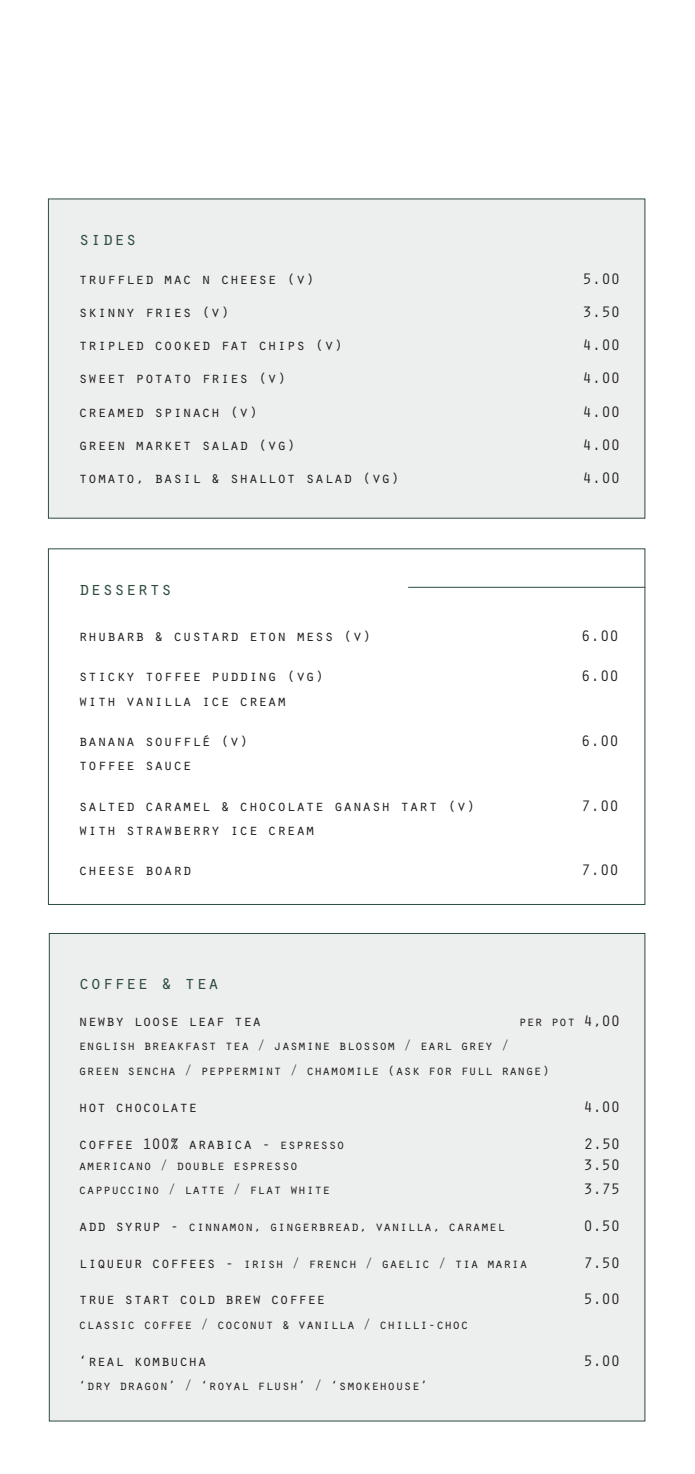
<style>
.page{position:relative;width:695px;height:1474px;background:#fff}
.page>*{position:absolute;margin:0;border:0;box-sizing:border-box;transform-origin:0 0}
.t1{font:19.25px "Orator Std";letter-spacing:.01em;color:#2e4d3e}
.t2{font:15.75px "Orator Std";color:#231f20}
.t3{font:15.75px "Orator Std";letter-spacing:-.02em;color:#231f20}
.t4{font:14px/24.5px "Orator Std";letter-spacing:-.02em;color:#231f20}
.s1{font-size:15.75px}
.s2{font-size:14px}
</style>
<div class="page">
<div style="left:48px;top:198px;width:597px;height:320px;background:#edefee"></div>
<div style="left:49px;top:933px;width:596px;height:488px;background:#edefee;border:1px solid #2e4d3e"></div>
<hr style="left:408px;top:587px;width:237px;height:1px;background:#2e4d3e">
<p class="t1" style="left:78px;top:225px;width:60px">sides</p>
<p class="t2" style="left:78px;top:267px;width:238px">truffled mac n cheese (v)</p>
<p class="t2" style="left:582px;top:267px;width:39px">5.00</p>
<p class="t2" style="left:78px;top:300px;width:153px">skinny fries (v)</p>
<p class="t2" style="left:582px;top:300px;width:39px">3.50</p>
<p class="t2" style="left:78px;top:334px;width:266px">tripled cooked fat chips (v)</p>
<p class="t2" style="left:582px;top:334px;width:39px">4.00</p>
<p class="t2" style="left:78px;top:367px;width:209px">sweet potato fries (v)</p>
<p class="t2" style="left:582px;top:367px;width:39px">4.00</p>
<p class="t2" style="left:78px;top:400px;width:181px">creamed spinach (v)</p>
<p class="t2" style="left:582px;top:400px;width:39px">4.00</p>
<p class="t2" style="left:78px;top:433px;width:219px">green market salad (vg)</p>
<p class="t2" style="left:582px;top:433px;width:39px">4.00</p>
<p class="t2" style="left:78px;top:467px;width:323px">tomato, basil &amp; shallot salad (vg)</p>
<p class="t2" style="left:582px;top:467px;width:39px">4.00</p>
<p class="t1" style="left:78px;top:575px;width:95px">desserts</p>
<p class="t2" style="left:78px;top:624px;width:294px">rhubarb &amp; custard eton mess (v)</p>
<p class="t2" style="left:581px;top:624px;width:39px">6.00</p>
<p class="t2" style="left:78px;top:664px;width:247px">sticky toffee pudding (vg)</p>
<p class="t2" style="left:581px;top:664px;width:39px">6.00</p>
<p class="t2" style="left:78px;top:689px;width:209px">with vanilla ice cream</p>
<p class="t2" style="left:78px;top:729px;width:172px">banana soufflé (v)</p>
<p class="t2" style="left:581px;top:729px;width:39px">6.00</p>
<p class="t2" style="left:78px;top:754px;width:115px">toffee sauce</p>
<p class="t2" style="left:78px;top:794px;width:398px">salted caramel &amp; chocolate ganash tart (v)</p>
<p class="t2" style="left:581px;top:794px;width:39px">7.00</p>
<p class="t2" style="left:78px;top:818px;width:238px">with strawberry ice cream</p>
<p class="t2" style="left:78px;top:859px;width:115px">cheese board</p>
<p class="t2" style="left:581px;top:859px;width:39px">7.00</p>
<p class="t1" style="left:78px;top:969px;width:142px">coffee &amp; tea</p>
<p class="t3" style="left:78px;top:1009px;width:185px">newby loose leaf tea</p>
<p class="t4" style="left:518px;top:1008px;width:103px">per pot <span class="s1">4,00</span></p>
<p class="t4" style="left:78px;top:1032px;width:473px">english breakfast tea / jasmine blossom / earl grey / green sencha / peppermint / chamomile (ask for full range)</p>
<p class="t3" style="left:78px;top:1095px;width:121px">hot chocolate</p>
<p class="t2" style="left:583px;top:1095px;width:38px">4.00</p>
<p class="t3" style="left:78px;top:1132px;width:268px">coffee 100% arabica - <span class="s2">espresso</span></p>
<p class="t2" style="left:583px;top:1132px;width:38px">2.50</p>
<p class="t4" style="left:78px;top:1151px;width:221px">americano / double espresso</p>
<p class="t2" style="left:583px;top:1153px;width:38px">3.50</p>
<p class="t4" style="left:78px;top:1176px;width:253px">cappuccino / latte / flat white</p>
<p class="t2" style="left:583px;top:1177px;width:38px">3.75</p>
<p class="t4" style="left:78px;top:1213px;width:428px"><span class="s1">add syrup -</span> cinnamon, gingerbread, vanilla, caramel</p>
<p class="t2" style="left:583px;top:1214px;width:38px">0.50</p>
<p class="t4" style="left:78px;top:1249px;width:450px"><span class="s1">liqueur coffees -</span> irish / french / gaelic / tia maria</p>
<p class="t2" style="left:583px;top:1251px;width:38px">7.50</p>
<p class="t3" style="left:78px;top:1287px;width:248px">true start cold brew coffee</p>
<p class="t2" style="left:583px;top:1287px;width:38px">5.00</p>
<p class="t4" style="left:78px;top:1311px;width:392px">classic coffee / coconut &amp; vanilla / chilli-choc</p>
<p class="t3" style="left:78px;top:1349px;width:130px">‘real kombucha</p>
<p class="t2" style="left:583px;top:1349px;width:38px">5.00</p>
<p class="t4" style="left:78px;top:1372px;width:351px">‘dry dragon’ / ‘royal flush’ / ‘smokehouse’</p>
</div>
